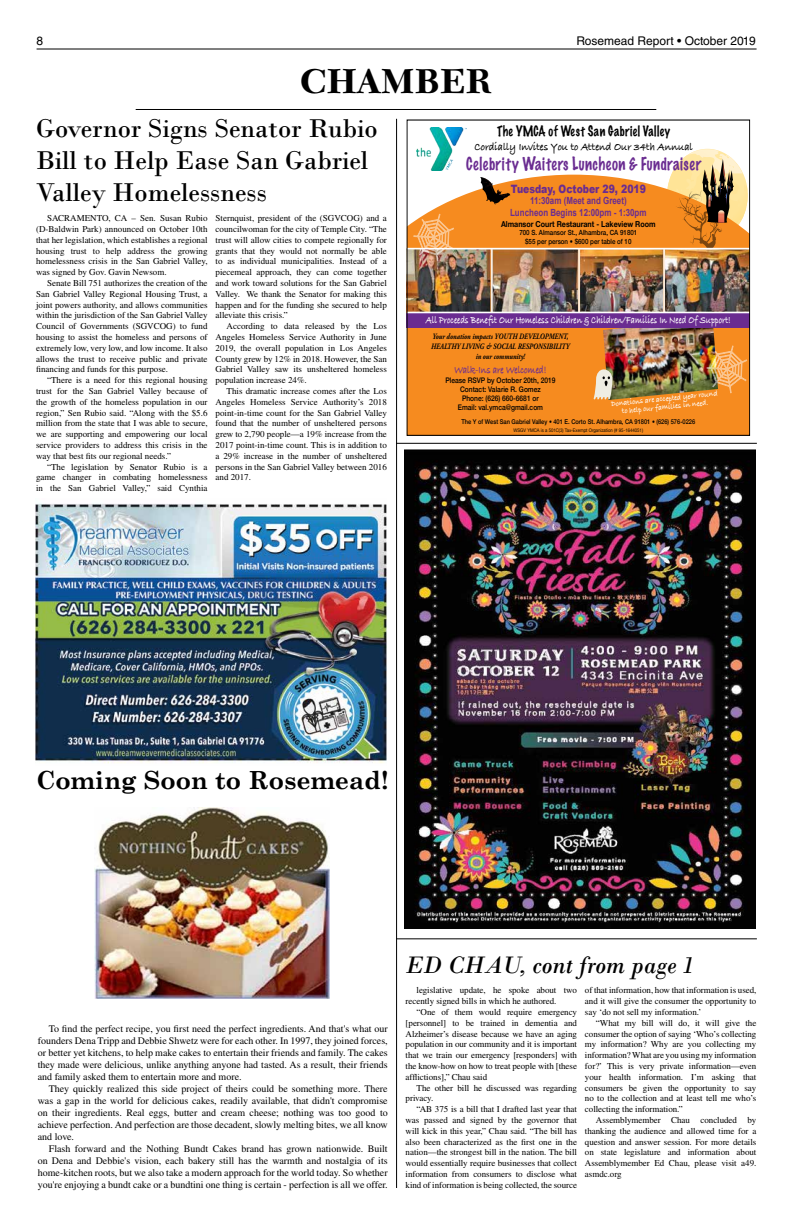
<style>
.page{position:relative;width:792px;height:1224px;background:#fff}
.page>*{position:absolute;margin:0;border:0;box-sizing:border-box;transform-origin:0 0}
.t1{font:700 36px "New Caledonia LT Std";color:#000}
.t2{font:27px/32px "Bodoni";color:#000}
.t3{font:700 25px "Century Schoolbook";color:#000}
.t4{font:italic 25px "Bodoni";color:#000}
.t5{font:100 16.5px "Marker Felt";letter-spacing:.04em;color:#6a2c91;scale:.87 1}
.t6{font:100 13.2px "Marker Felt";letter-spacing:.04em;color:#000;scale:.87 1}
.t7{font:12px "Helvetica LT Std";color:#000}
.t8{font:700 11.5px "Bradley Hand ITCTT";color:#000;scale:.87 1}
.t9{font:900 11.5px "Arial";color:#6a2c91;scale:.81 1}
.t10{font:700 11.5px "Bradley Hand ITCTT";color:#6a2c91;scale:.75 1}
.t11{font:700 11px "Bradley Hand ITCTT";color:#fff;scale:.75 1}
.t12{font:10px/12px "Times LT Std";color:#000;text-align:justify}
.t13{font:700 9.9px/11.8px "Arial";color:#6a2c91;text-align:center;scale:.81 1}
.t14{font:9px/10.8px "Times LT Std";letter-spacing:-.005em;color:#000;text-align:justify}
.t15{font:italic 700 8.2px/9.9px "Adobe Garamond Pro";color:#000;text-align:center;scale:.8 1}
.t16{font:700 8.2px/8.2px "Bradley Hand ITCTT";color:#fff;text-align:center;scale:.87 1}
.t17{font:700 8.2px "Helvetica Neue";color:#000;scale:.87 1}
.t18{font:500 7.7px/9.2px "Helvetica Neue";color:#000;text-align:center;scale:.87 1}
.t19{font:500 7.1px/8.6px "Helvetica Neue";color:#000;text-align:center;scale:.87 1}
.t20{font:500 6.6px "Helvetica Neue";color:#000;scale:.87 1}
.t21{font:4.9px "Helvetica Neue";color:#000;scale:.87 1}
</style>
<div class="page">
<hr style="left:37px;top:49px;width:720px;height:1px;background:#000">
<hr style="left:136px;top:109px;width:520px;height:1px;background:#000">
<img style="left:35px;top:503px;width:351px;height:261px">
<img style="left:405px;top:450px;width:351px;height:478px">
<hr style="left:396px;top:119px;width:1px;height:1069px;background:#000">
<svg style="left:409px;top:175px;width:339px;height:259px;background:#f5912d"></svg>
<svg style="left:480px;top:177px;width:30px;height:28px"></svg>
<svg style="left:667px;top:149px;width:81px;height:99px;background:#d7a767"></svg>
<img style="left:409px;top:249px;width:339px;height:63px">
<img style="left:417px;top:127px;width:49px;height:44px">
<svg style="left:413px;top:214px;width:41px;height:48px;background:#e49e5d"></svg>
<img style="left:603px;top:327px;width:115px;height:73px">
<div style="left:407px;top:313px;width:343px;height:14px;background:#6a2c91"></div>
<svg style="left:594px;top:369px;width:18px;height:30px"></svg>
<svg style="left:707px;top:345px;width:40px;height:49px;background:#e09744"></svg>
<hr style="left:407px;top:312px;width:343px;height:1px;background:#fff">
<hr style="left:407px;top:248px;width:343px;height:1px;background:#fff">
<hr style="left:491px;top:249px;width:2px;height:63px;background:#fff">
<hr style="left:578px;top:249px;width:2px;height:63px;background:#fff">
<hr style="left:663px;top:249px;width:2px;height:63px;background:#fff">
<div style="left:407px;top:120px;width:343px;height:316px;border:1px solid #000"></div>
<img style="left:95px;top:807px;width:235px;height:192px">
<hr style="left:396px;top:443px;width:361px;height:1px;background:#000">
<hr style="left:396px;top:939px;width:361px;height:1px;background:#000">
<h3 class="t7" style="left:37px;top:33px;width:8px">8</h3>
<h3 class="t7" style="left:576px;top:33px;width:181px">Rosemead Report • October 2019</h3>
<h1 class="t1" style="left:300px;top:60px;width:193px">CHAMBER</h1>
<h2 class="t2" style="left:36px;top:113px;width:343px">Governor Signs Senator Rubio<br>Bill to Help Ease San Gabriel<br>Valley Homelessness</h2>
<p class="t14" style="left:36px;top:213px;width:173px;text-indent:11px">SACRAMENTO, CA – Sen. Susan Rubio (D-Baldwin Park) announced on October 10th that her legislation, which establishes a regional housing trust to help address the growing homelessness crisis in the San Gabriel Valley, was signed by Gov. Gavin Newsom.</p>
<p class="t14" style="left:36px;top:278px;width:173px;text-indent:11px">Senate Bill 751 authorizes the creation of the San Gabriel Valley Regional Housing Trust, a joint powers authority, and allows communities within the jurisdiction of the San Gabriel Valley Council of Governments (SGVCOG) to fund housing to assist the homeless and persons of extremely low, very low, and low income. It also allows the trust to receive public and private financing and funds for this purpose.</p>
<p class="t14" style="left:36px;top:375px;width:173px;text-indent:11px">“There is a need for this regional housing trust for the San Gabriel Valley because of the growth of the homeless population in our region,” Sen Rubio said. “Along with the $5.6 million from the state that I was able to secure, we are supporting and empowering our local service providers to address this crisis in the way that best fits our regional needs.”</p>
<p class="t14" style="left:36px;top:461px;width:173px;text-indent:11px">“The legislation by Senator Rubio is a game changer in combating homelessness in the San Gabriel Valley,” said Cynthia</p>
<p class="t14" style="left:216px;top:213px;width:173px">Sternquist, president of the (SGVCOG) and a councilwoman for the city of Temple City. “The trust will allow cities to compete regionally for grants that they would not normally be able to as individual municipalities. Instead of a piecemeal approach, they can come together and work toward solutions for the San Gabriel Valley. We thank the Senator for making this happen and for the funding she secured to help alleviate this crisis.”</p>
<p class="t14" style="left:216px;top:321px;width:173px;text-indent:11px">According to data released by the Los Angeles Homeless Service Authority in June 2019, the overall population in Los Angeles County grew by 12% in 2018. However, the San Gabriel Valley saw its unsheltered homeless population increase 24%.</p>
<p class="t14" style="left:216px;top:386px;width:173px;text-indent:11px">This dramatic increase comes after the Los Angeles Homeless Service Authority’s 2018 point-in-time count for the San Gabriel Valley found that the number of unsheltered persons grew to 2,790 people—a 19% increase from the 2017 point-in-time count. This is in addition to a 29% increase in the number of unsheltered persons in the San Gabriel Valley between 2016 and 2017.</p>
<h3 class="t6" style="left:497px;top:121px;width:200px">The YMCA of West San Gabriel Valley</h3>
<p class="t8" style="left:474px;top:138px;width:253px">Cordially Invites You to Attend Our 34th Annual</p>
<h3 class="t5" style="left:466px;top:150px;width:271px">Celebrity Waiters Luncheon &amp; Fundraiser</h3>
<p class="t9" style="left:511px;top:180px;width:169px">Tuesday, October 29, 2019</p>
<p class="t13" style="left:510px;top:195px;width:170px">11:30am (Meet and Greet)<br>Luncheon Begins 12:00pm - 1:30pm</p>
<p class="t17" style="left:501px;top:217px;width:179px">Almansor Court Restaurant - Lakeview Room</p>
<p class="t19" style="left:519px;top:228px;width:137px">700 S. Almansor St., Alhambra, CA 91801 $55 per person • $600 per table of 10</p>
<p class="t11" style="left:426px;top:312px;width:408px">All Proceeds Benefit Our Homeless Children &amp; Children/Families In Need Of Support!</p>
<p class="t15" style="left:431px;top:332px;width:175px">Your donation impacts YOUTH DEVELOPMENT,<br>HEALTHY LIVING &amp; SOCIAL RESPONSIBILITY in our community!</p>
<p class="t10" style="left:454px;top:361px;width:124px">Walk-Ins are Welcomed!</p>
<p class="t18" style="left:445px;top:375px;width:128px">Please RSVP by October 20th, 2019<br>Contact: Valarie R. Gomez<br>Phone: (626) 660-6681 or<br>Email: val.ymca@gmail.com</p>
<p class="t20" style="left:461px;top:417px;width:270px">The Y of West San Gabriel Valley • 401 E. Corto St. Alhambra, CA 91801 • (626) 576-0226</p>
<p class="t21" style="left:514px;top:426px;width:150px">WSGV YMCA is a 501C(3) Tax-Exempt Organization (# 95-1644051)</p>
<p class="t16" style="left:611px;top:400px;width:124px;rotate:-6deg">Donations are accepted year round to help our families in need.</p>
<h3 class="t3" style="left:36px;top:761px;width:354px">Coming Soon to Rosemead!</h3>
<p class="t12" style="left:38px;top:1023px;width:352px;text-indent:11px">To find the perfect recipe, you first need the perfect ingredients. And that's what our founders Dena Tripp and Debbie Shwetz were for each other. In 1997, they joined forces, or better yet kitchens, to help make cakes to entertain their friends and family. The cakes they made were delicious, unlike anything anyone had tasted. As a result, their friends and family asked them to entertain more and more.</p>
<p class="t12" style="left:38px;top:1083px;width:352px;text-indent:11px">They quickly realized this side project of theirs could be something more. There was a gap in the world for delicious cakes, readily available, that didn't compromise on their ingredients. Real eggs, butter and cream cheese; nothing was too good to achieve perfection. And perfection are those decadent, slowly melting bites, we all know and love.</p>
<p class="t12" style="left:38px;top:1143px;width:352px;text-indent:11px">Flash forward and the Nothing Bundt Cakes brand has grown nationwide. Built on Dena and Debbie's vision, each bakery still has the warmth and nostalgia of its home-kitchen roots, but we also take a modern approach for the world today. So whether you're enjoying a bundt cake or a bundtini one thing is certain - perfection is all we offer.</p>
<h3 class="t4" style="left:406px;top:950px;width:291px">ED CHAU, cont from page 1</h3>
<p class="t14" style="left:406px;top:985px;width:173px;text-indent:11px">legislative update, he spoke about two recently signed bills in which he authored.</p>
<p class="t14" style="left:406px;top:1007px;width:173px;text-indent:11px">“One of them would require emergency [personnel] to be trained in dementia and Alzheimer’s disease because we have an aging population in our community and it is important that we train our emergency [responders] with the know-how on how to treat people with [these afflictions],” Chau said</p>
<p class="t14" style="left:406px;top:1082px;width:173px;text-indent:11px">The other bill he discussed was regarding privacy.</p>
<p class="t14" style="left:406px;top:1104px;width:173px;text-indent:11px">“AB 375 is a bill that I drafted last year that was passed and signed by the governor that will kick in this year,” Chau said. “The bill has also been characterized as the first one in the nation—the strongest bill in the nation. The bill would essentially require businesses that collect information from consumers to disclose what kind of information is being collected, the source</p>
<p class="t14" style="left:585px;top:985px;width:173px">of that information, how that information is used, and it will give the consumer the opportunity to say ‘do not sell my information.’</p>
<p class="t14" style="left:585px;top:1017px;width:173px;text-indent:11px">“What my bill will do, it will give the consumer the option of saying ‘Who’s collecting my information? Why are you collecting my information? What are you using my information for?’ This is very private information—even your health information. I’m asking that consumers be given the opportunity to say no to the collection and at least tell me who’s collecting the information.”</p>
<p class="t14" style="left:585px;top:1115px;width:173px;text-indent:11px">Assemblymember Chau concluded by thanking the audience and allowed time for a question and answer session. For more details on state legislature and information about Assemblymember Ed Chau, please visit a49. asmdc.org</p>
</div>
